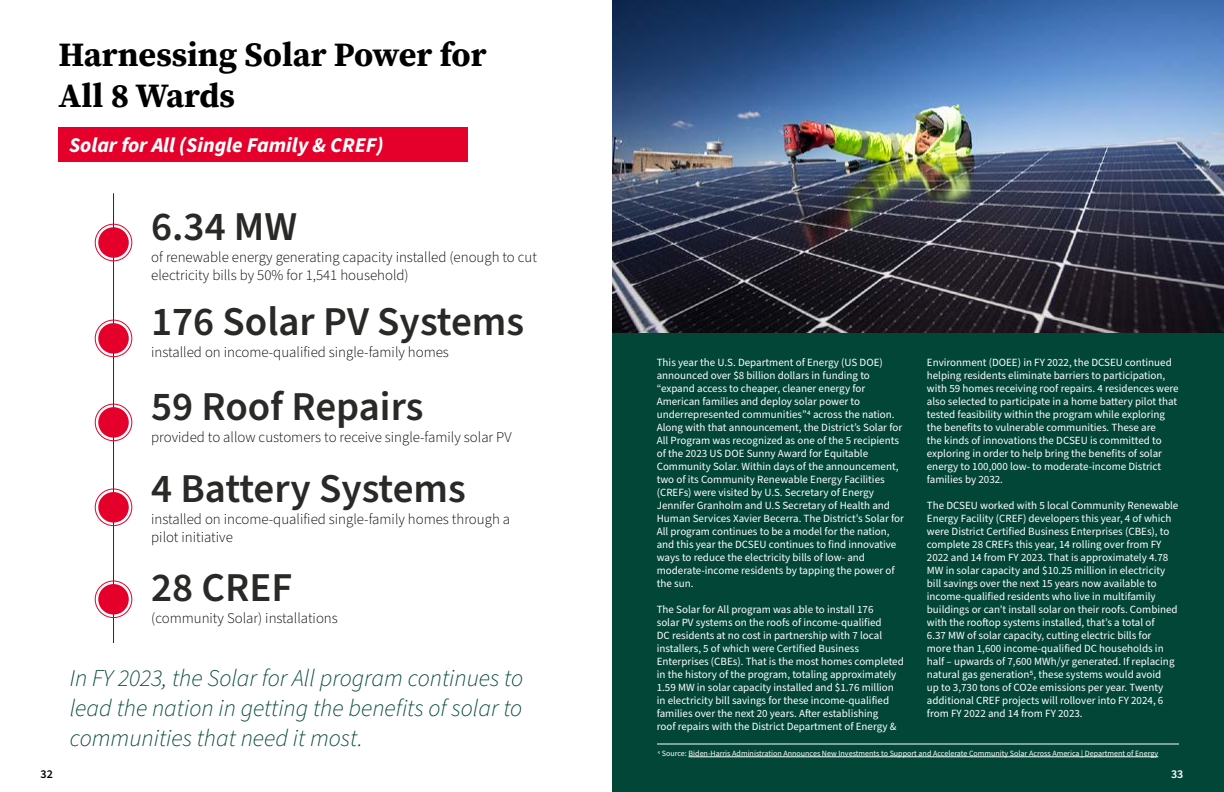
<style>
.page{position:relative;width:1224px;height:792px;background:#fff}
.page>*{position:absolute;margin:0;border:0;box-sizing:border-box;transform-origin:0 0}
.t1{font:600 40.9px/83.3px "Source Sans Pro";color:#292927}
.t2{font:700 34px/40.8px "Source Serif Pro";color:#000}
.t3{font:italic 300 24px/30px "Source Sans Pro";color:#024638;text-align:justify}
.t4{font:italic 700 21px "Source Sans Pro";color:#fff}
.t5{font:300 14.9px/17.9px "Source Sans Pro";color:#000}
.t6{font:600 12px "Source Sans Pro";color:#000}
.t7{font:600 12px "Source Sans Pro";color:#fff}
.t8{font:11px/13px "Source Sans Pro";color:#fff}
.t9{font:8px "Source Sans Pro";color:#fff}
</style>
<div class="page">
<div style="left:612px;top:0;width:612px;height:792px;background:#024638"></div>
<hr style="left:113px;top:193px;width:1px;height:450px;background:#292927">
<div style="left:95px;top:320px;width:37px;height:37px;border:1px solid #e4002b;border-radius:50%"></div>
<div style="left:95px;top:404px;width:37px;height:37px;border:1px solid #e4002b;border-radius:50%"></div>
<div style="left:98px;top:323px;width:31px;height:31px;background:#e4002b;border-radius:50%"></div>
<div style="left:98px;top:407px;width:31px;height:31px;background:#e4002b;border-radius:50%"></div>
<div style="left:95px;top:224px;width:37px;height:37px;border:1px solid #e4002b;border-radius:50%"></div>
<div style="left:98px;top:227px;width:31px;height:31px;background:#e4002b;border-radius:50%"></div>
<div style="left:98px;top:492px;width:31px;height:31px;background:#e4002b;border-radius:50%"></div>
<div style="left:98px;top:584px;width:31px;height:31px;background:#e4002b;border-radius:50%"></div>
<div style="left:95px;top:489px;width:37px;height:37px;border:1px solid #e4002b;border-radius:50%"></div>
<div style="left:95px;top:581px;width:37px;height:37px;border:1px solid #e4002b;border-radius:50%"></div>
<div style="left:58px;top:127px;width:410px;height:35px;background:#e4002b"></div>
<img style="left:612px;top:0;width:612px;height:333px">
<hr style="left:657px;top:744px;width:522px;height:1px;background:#fff">
<hr style="left:689px;top:757px;width:469px;height:1px;background:#fff">
<h2 class="t2" style="left:58px;top:34px;width:430px">Harnessing Solar Power for<br>All 8 Wards</h2>
<h3 class="t4" style="left:69px;top:131px;width:316px">Solar for All (Single Family &amp; CREF)</h3>
<h1 class="t1" style="left:151px;top:186px;width:148px">6.34 MW</h1>
<h3 class="t5" style="left:151px;top:249px;width:387px">of renewable energy generating capacity installed (enough to cut electricity bills by 50% for 1,541 household)</h3>
<h1 class="t1" style="left:151px;top:281px;width:374px">176 Solar PV Systems<br>59 Roof Repairs<br>4 Battery Systems</h1>
<h3 class="t5" style="left:151px;top:344px;width:299px">installed on income-qualified single-family homes</h3>
<h3 class="t5" style="left:151px;top:429px;width:362px">provided to allow customers to receive single-family solar PV</h3>
<h3 class="t5" style="left:151px;top:510px;width:360px">installed on income-qualified single-family homes through a pilot initiative</h3>
<h1 class="t1" style="left:151px;top:547px;width:143px">28 CREF</h1>
<h3 class="t5" style="left:151px;top:609px;width:188px">(community Solar) installations</h3>
<h3 class="t3" style="left:70px;top:664px;width:455px">In FY 2023, the Solar for All program continues to lead the nation in getting the benefits of solar to communities that need it most.</h3>
<p class="t8" style="left:657px;top:356px;width:249px">This year the U.S. Department of Energy (US DOE) announced over $8 billion dollars in funding to “expand access to cheaper, cleaner energy for American families and deploy solar power to underrepresented communities”4 across the nation.<br>Along with that announcement, the District’s Solar for All Program was recognized as one of the 5 recipients of the 2023 US DOE Sunny Award for Equitable Community Solar. Within days of the announcement, two of its Community Renewable Energy Facilities (CREFs) were visited by U.S. Secretary of Energy Jennifer Granholm and U.S Secretary of Health and Human Services Xavier Becerra. The District’s Solar for All program continues to be a model for the nation, and this year the DCSEU continues to find innovative ways to reduce the electricity bills of low- and moderate-income residents by tapping the power of the sun.</p>
<p class="t8" style="left:657px;top:603px;width:249px">The Solar for All program was able to install 176<br>solar PV systems on the roofs of income-qualified<br>DC residents at no cost in partnership with 7 local installers, 5 of which were Certified Business Enterprises (CBEs). That is the most homes completed in the history of the program, totaling approximately 1.59 MW in solar capacity installed and $1.76 million in electricity bill savings for these income-qualified families over the next 20 years. After establishing<br>roof repairs with the District Department of Energy &amp;</p>
<p class="t8" style="left:927px;top:356px;width:253px">Environment (DOEE) in FY 2022, the DCSEU continued helping residents eliminate barriers to participation, with 59 homes receiving roof repairs. 4 residences were also selected to participate in a home battery pilot that tested feasibility within the program while exploring the benefits to vulnerable communities. These are<br>the kinds of innovations the DCSEU is committed to exploring in order to help bring the benefits of solar energy to 100,000 low- to moderate-income District families by 2032.</p>
<p class="t8" style="left:927px;top:499px;width:253px">The DCSEU worked with 5 local Community Renewable Energy Facility (CREF) developers this year, 4 of which were District Certified Business Enterprises (CBEs), to complete 28 CREFs this year, 14 rolling over from FY 2022 and 14 from FY 2023. That is approximately 4.78<br>MW in solar capacity and $10.25 million in electricity bill savings over the next 15 years now available to income-qualified residents who live in multifamily buildings or can’t install solar on their roofs. Combined with the rooftop systems installed, that’s a total of<br>6.37 MW of solar capacity, cutting electric bills for more than 1,600 income-qualified DC households in half – upwards of 7,600 MWh/yr generated. If replacing natural gas generation5, these systems would avoid<br>up to 3,730 tons of CO2e emissions per year. Twenty additional CREF projects will rollover into FY 2024, 6 from FY 2022 and 14 from FY 2023.</p>
<p class="t9" style="left:658px;top:748px;width:502px"><sup>4</sup> Source: Biden-Harris Administration Announces New Investments to Support and Accelerate Community Solar Across America | Department of Energy</p>
<p class="t6" style="left:40px;top:766px;width:14px">32</p>
<p class="t7" style="left:1171px;top:766px;width:14px">33</p>
</div>
